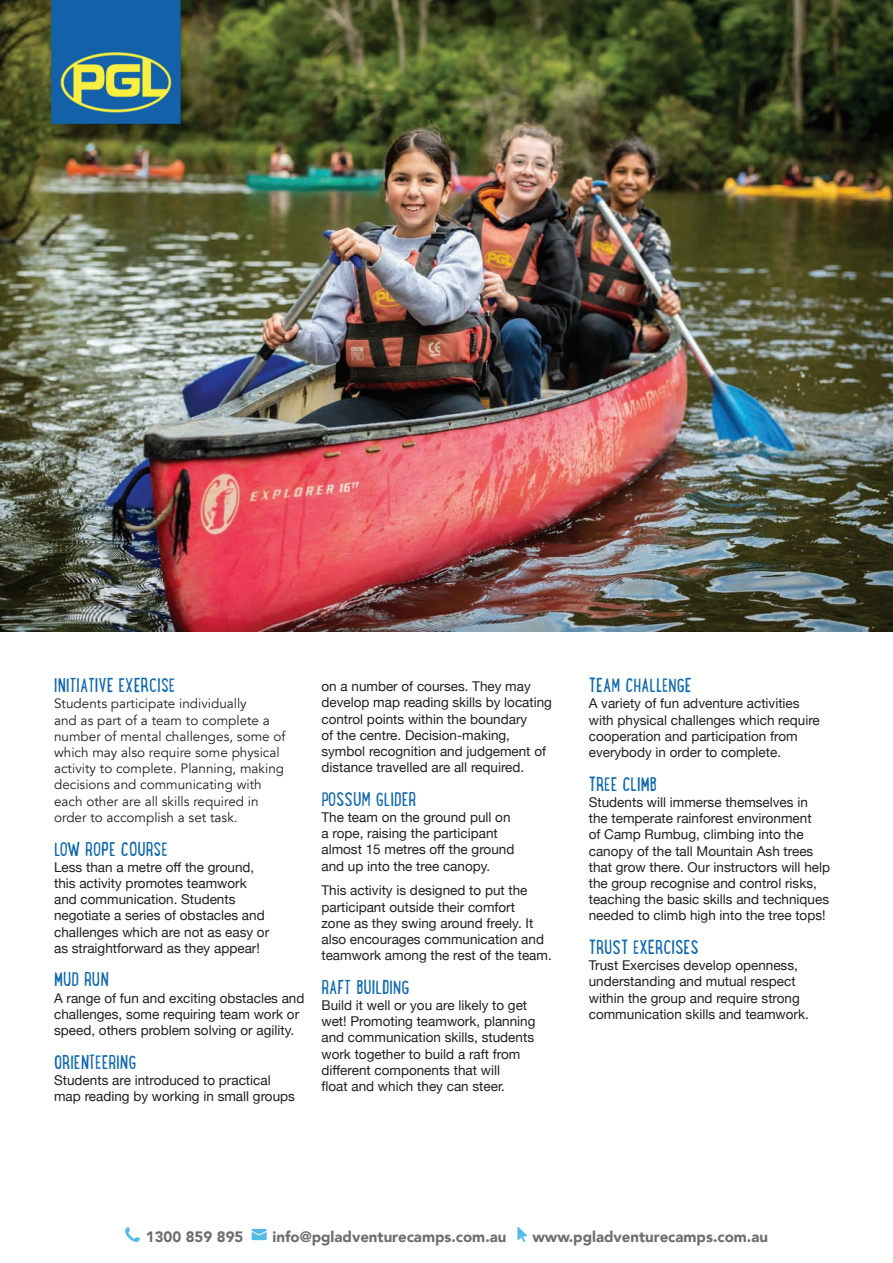
<style>
.page{position:relative;width:893px;height:1263px;background:#fff}
.page>*{position:absolute;margin:0;border:0;box-sizing:border-box;transform-origin:0 0}
.t1{font:21px "Lunch Box";color:#1069af}
.t2{font:900 15px "Avenir";color:#6d6e71}
.t3{font:13.5px/16.2px "Helvetica Neue";color:#231f20}
.t4{font:13.5px/16.2px "Avenir";color:#231f20}
</style>
<div class="page">
<img style="left:0;top:0;width:893px;height:631px">
<img style="left:46px;top:0;width:144px;height:134px">
<h1 class="t1" style="left:54px;top:671px;width:123px">INITIATIVE EXERCISE</h1>
<p class="t4" style="left:54px;top:697px;width:233px">Students participate individually<br>and as part of a team to complete a number of mental challenges, some of which may also require some physical activity to complete. Planning, making decisions and communicating with each other are all skills required in order to accomplish a set task.</p>
<h1 class="t1" style="left:54px;top:834px;width:115px">LOW ROPE COURSE</h1>
<p class="t3" style="left:54px;top:859px;width:217px">Less than a metre off the ground, this activity promotes teamwork and communication. Students negotiate a series of obstacles and challenges which are not as easy or as straightforward as they appear!</p>
<h1 class="t1" style="left:54px;top:965px;width:56px">MUD RUN</h1>
<p class="t3" style="left:54px;top:990px;width:252px">A range of fun and exciting obstacles and challenges, some requiring team work or speed, others problem solving or agility.</p>
<h1 class="t1" style="left:54px;top:1047px;width:84px">ORIENTEERING</h1>
<p class="t3" style="left:54px;top:1073px;width:242px">Students are introduced to practical map reading by working in small groups</p>
<p class="t3" style="left:321px;top:679px;width:232px">on a number of courses. They may develop map reading skills by locating control points within the boundary<br>of the centre. Decision-making, symbol recognition and judgement of distance travelled are all required.</p>
<h1 class="t1" style="left:321px;top:784px;width:96px">POSSUM GLIDER</h1>
<p class="t3" style="left:321px;top:810px;width:194px">The team on the ground pull on a rope, raising the participant almost 15 metres off the ground and up into the tree canopy.</p>
<p class="t3" style="left:321px;top:883px;width:232px">This activity is designed to put the participant outside their comfort<br>zone as they swing around freely. It also encourages communication and teamwork among the rest of the team.</p>
<h1 class="t1" style="left:321px;top:972px;width:90px">RAFT BUILDING</h1>
<p class="t3" style="left:321px;top:998px;width:216px">Build it well or you are likely to get wet! Promoting teamwork, planning and communication skills, students work together to build a raft from different components that will<br>float and which they can steer.</p>
<h1 class="t1" style="left:589px;top:671px;width:105px">TEAM CHALLENGE</h1>
<p class="t3" style="left:589px;top:696px;width:233px">A variety of fun adventure activities with physical challenges which require cooperation and participation from everybody in order to complete.</p>
<h1 class="t1" style="left:589px;top:769px;width:70px">TREE CLIMB</h1>
<p class="t3" style="left:589px;top:795px;width:243px">Students will immerse themselves in the temperate rainforest environment<br>of Camp Rumbug, climbing into the canopy of the tall Mountain Ash trees that grow there. Our instructors will help the group recognise and control risks, teaching the basic skills and techniques needed to climb high into the tree tops!</p>
<h1 class="t1" style="left:589px;top:932px;width:112px">TRUST EXERCISES</h1>
<p class="t3" style="left:589px;top:958px;width:222px">Trust Exercises develop openness, understanding and mutual respect within the group and require strong communication skills and teamwork.</p>
<p class="t2" style="left:146px;top:1230px;width:99px">1300 859 895</p>
<p class="t2" style="left:272px;top:1230px;width:235px">info@pgladventurecamps.com.au</p>
<p class="t2" style="left:532px;top:1230px;width:237px">www.pgladventurecamps.com.au</p>
</div>
